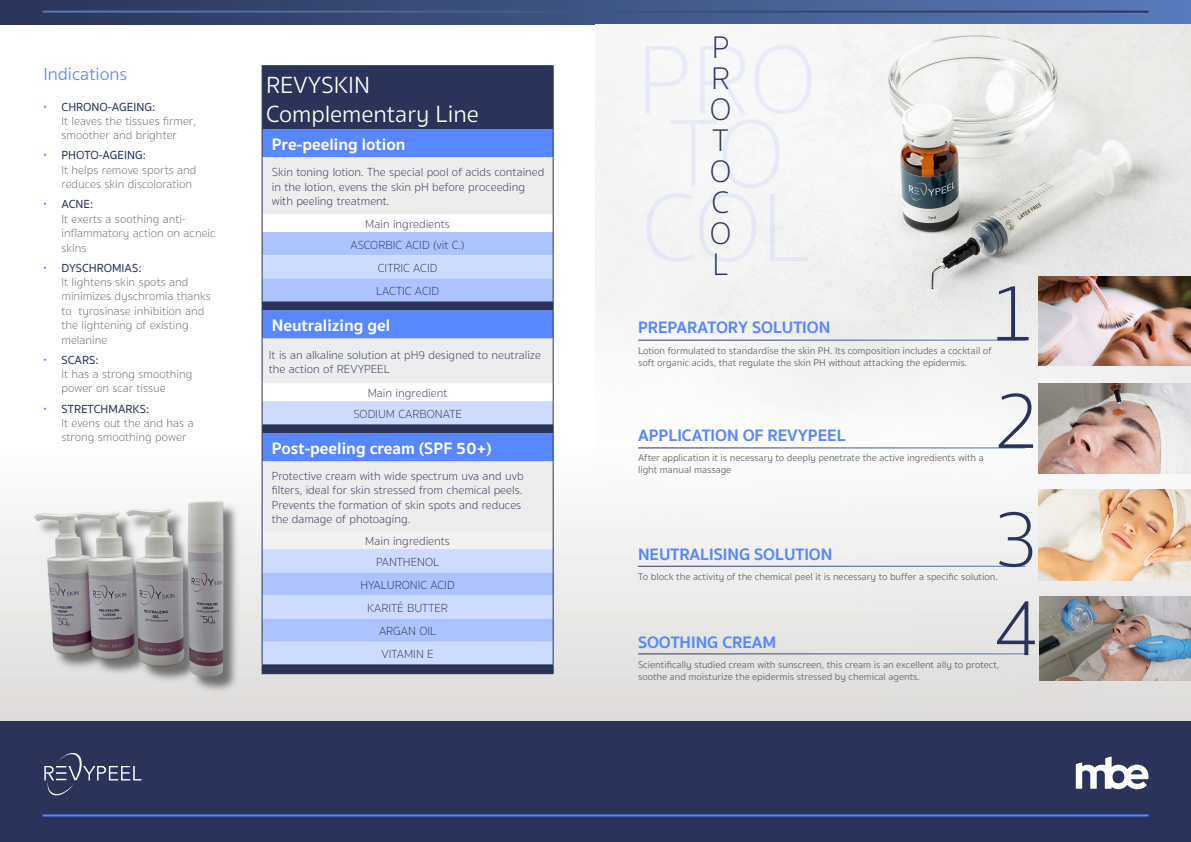
<style>
.page{position:relative;width:1191px;height:842px;background:#fff}
.page>*{position:absolute;margin:0;border:0;box-sizing:border-box;transform-origin:0 0}
.t1{font:100 83px/118.5px "Sukhumvit Set";color:#2b335a}
.t2{font:100 32px/31px "Sukhumvit Set";color:#2b335a;text-align:justify}
.t3{font:300 24px/28.8px "Sukhumvit Set";color:#fff}
.t4{font:300 18px "Sukhumvit Set";color:#5887ff}
.t5{font:700 17px "Sukhumvit Set";color:#5887ff}
.t6{font:700 17px "Sukhumvit Set";color:#fff}
.t7{font:100 12px/14.4px "Sukhumvit Set";color:#2b335a}
.t8{font:100 12px/14.4px "Sukhumvit Set";color:#636363}
.t9{font:300 10px/12px "Sukhumvit Set";color:#636363}
.s1{color:#5887ff}
.s2{font-weight:500;color:#2b335a}
</style>
<div class="page">
<div style="left:0;top:720px;width:1191px;height:122px;background:#2b335a"></div>
<svg style="left:44px;top:753px;width:97px;height:42px"></svg>
<hr style="left:43px;top:814px;width:1105px;height:2px;background:#5887ff">
<div style="left:0;top:441px;width:1191px;height:279px;background:linear-gradient(to bottom,#fefffe,#dddbda)"></div>
<svg style="left:0;top:0;width:1191px;height:24px;background:#415687"></svg>
<hr style="left:43px;top:11px;width:1105px;height:2px;background:#fff">
<svg style="left:1075px;top:756px;width:73px;height:33px"></svg>
<img style="left:595px;top:24px;width:596px;height:696px">
<div style="left:262px;top:66px;width:290px;height:607px;background:#2b335a"></div>
<div style="left:262px;top:129px;width:290px;height:28px;background:#5887ff"></div>
<div style="left:262px;top:157px;width:290px;height:57px;background:#ecedec"></div>
<svg style="left:262px;top:461px;width:290px;height:203px;background:#d2ddf6"></svg>
<hr style="left:261px;top:65px;width:292px;height:1px;background:#2b335a">
<hr style="left:261px;top:66px;width:1px;height:63px;background:#2b335a">
<hr style="left:552px;top:66px;width:1px;height:63px;background:#2b335a">
<svg style="left:261px;top:129px;width:1px;height:28px"></svg>
<svg style="left:552px;top:129px;width:1px;height:28px"></svg>
<hr style="left:261px;top:157px;width:1px;height:57px;background:#2b335a">
<hr style="left:552px;top:157px;width:1px;height:57px;background:#2b335a">
<hr style="left:261px;top:461px;width:1px;height:70px;background:#2b335a">
<hr style="left:552px;top:461px;width:1px;height:70px;background:#2b335a">
<hr style="left:261px;top:664px;width:292px;height:1px;background:#2b335a">
<svg style="left:261px;top:531px;width:1px;height:142px"></svg>
<svg style="left:552px;top:531px;width:1px;height:142px"></svg>
<hr style="left:261px;top:673px;width:292px;height:1px;background:#2b335a">
<svg style="left:261px;top:214px;width:292px;height:247px;background:#adc0ef"></svg>
<img style="left:20px;top:457px;width:241px;height:263px">
<img style="left:1038px;top:276px;width:153px;height:90px">
<img style="left:1038px;top:383px;width:153px;height:90px">
<img style="left:1038px;top:490px;width:153px;height:90px">
<img style="left:1039px;top:597px;width:152px;height:83px">
<hr style="left:638px;top:340px;width:387px;height:1px;background:#fff">
<hr style="left:638px;top:447px;width:387px;height:1px;background:#fff">
<hr style="left:638px;top:566px;width:387px;height:1px;background:#fff">
<hr style="left:638px;top:653px;width:387px;height:1px;background:#fff">
<h3 class="t4" style="left:43px;top:62px;width:85px">Indications</h3>
<p class="t8" style="left:61px;top:100px;width:136px;text-indent:-18px"><span class="s1">•</span> <span class="s2">CHRONO-AGEING:<br></span>It leaves the tissues firmer, smoother and brighter</p>
<p class="t8" style="left:61px;top:149px;width:136px;text-indent:-18px"><span class="s1">•</span> <span class="s2">PHOTO-AGEING:<br></span>It helps remove sports and reduces skin discoloration</p>
<p class="t8" style="left:61px;top:197px;width:156px;text-indent:-18px"><span class="s1">•</span> <span class="s2">ACNE:<br></span>It exerts a soothing anti&shy;inflammatory action on acneic skins</p>
<p class="t8" style="left:61px;top:261px;width:151px;text-indent:-18px"><span class="s1">•</span> <span class="s2">DYSCHROMIAS:<br></span>It lightens skin spots and minimizes dyschromia thanks to tyrosinase inhibition and the lightening of existing melanine</p>
<p class="t8" style="left:61px;top:353px;width:132px;text-indent:-18px"><span class="s1">•</span> <span class="s2">SCARS:<br></span>It has a strong smoothing power on scar tissue</p>
<p class="t8" style="left:61px;top:402px;width:134px;text-indent:-18px"><span class="s1">•</span> <span class="s2">STRETCHMARKS:<br></span>It evens out the and has a strong smoothing power</p>
<h3 class="t3" style="left:266px;top:71px;width:214px">REVYSKIN<br>Complementary Line</h3>
<h3 class="t6" style="left:272px;top:131px;width:135px">Pre-peeling lotion</h3>
<p class="t7" style="left:272px;top:165px;width:274px">Skin toning lotion. The special pool of acids contained in the lotion, evens the skin pH before proceeding with peeling treatment.</p>
<p class="t7" style="left:350px;top:214px;width:116px;line-height:20.5px;text-align:center">Main ingredients<br>ASCORBIC ACID (vit C.)</p>
<p class="t7" style="left:376px;top:256px;width:65px;line-height:23.1px">CITRIC ACID<br>LACTIC ACID</p>
<h3 class="t6" style="left:272px;top:313px;width:120px">Neutralizing gel</h3>
<p class="t7" style="left:269px;top:348px;width:273px">It is an alkaline solution at pH9 designed to neutralize the action of REVYPEEL</p>
<p class="t7" style="left:353px;top:383px;width:110px;line-height:20.5px;text-align:center">Main ingredient<br>SODIUM CARBONATE</p>
<h3 class="t6" style="left:272px;top:436px;width:221px">Post-peeling cream (SPF 50+)</h3>
<p class="t7" style="left:272px;top:469px;width:253px">Protective cream with wide spectrum uva and uvb filters, ideal for skin stressed from chemical peels.<br>Prevents the formation of skin spots and reduces the damage of photoaging.</p>
<p class="t7" style="left:365px;top:531px;width:86px;line-height:20.5px;text-align:center">Main ingredients<br>PANTHENOL</p>
<p class="t7" style="left:360px;top:574px;width:96px;line-height:23.1px;text-align:center">HYALURONIC ACID<br>KARITÉ BUTTER<br>ARGAN OIL<br>VITAMIN E</p>
<h2 class="t2" style="left:709px;top:32px;width:23px">P R O T O C O L</h2>
<h1 class="t1" style="left:989px;top:255px;width:47px">1</h1>
<h3 class="t5" style="left:638px;top:315px;width:194px">PREPARATORY SOLUTION</h3>
<p class="t9" style="left:638px;top:345px;width:355px">Lotion formulated to standardise the skin PH. Its composition includes a cocktail of soft organic acids, that regulate the skin PH without attacking the epidermis.</p>
<h1 class="t1" style="left:993px;top:363px;width:47px">2<br>3</h1>
<h1 class="t1" style="left:993px;top:570px;width:47px">4</h1>
<h3 class="t5" style="left:638px;top:422px;width:209px">APPLICATION OF REVYPEEL</h3>
<p class="t9" style="left:638px;top:452px;width:347px">After application it is necessary to deeply penetrate the active ingredients with a light manual massage</p>
<h3 class="t5" style="left:638px;top:541px;width:196px">NEUTRALISING SOLUTION</h3>
<p class="t9" style="left:638px;top:571px;width:361px">To block the activity of the chemical peel it is necessary to buffer a specific solution.</p>
<h3 class="t5" style="left:638px;top:629px;width:140px">SOOTHING CREAM</h3>
<p class="t9" style="left:638px;top:659px;width:363px">Scientifically studied cream with sunscreen, this cream is an excellent ally to protect, soothe and moisturize the epidermis stressed by chemical agents.</p>
</div>
